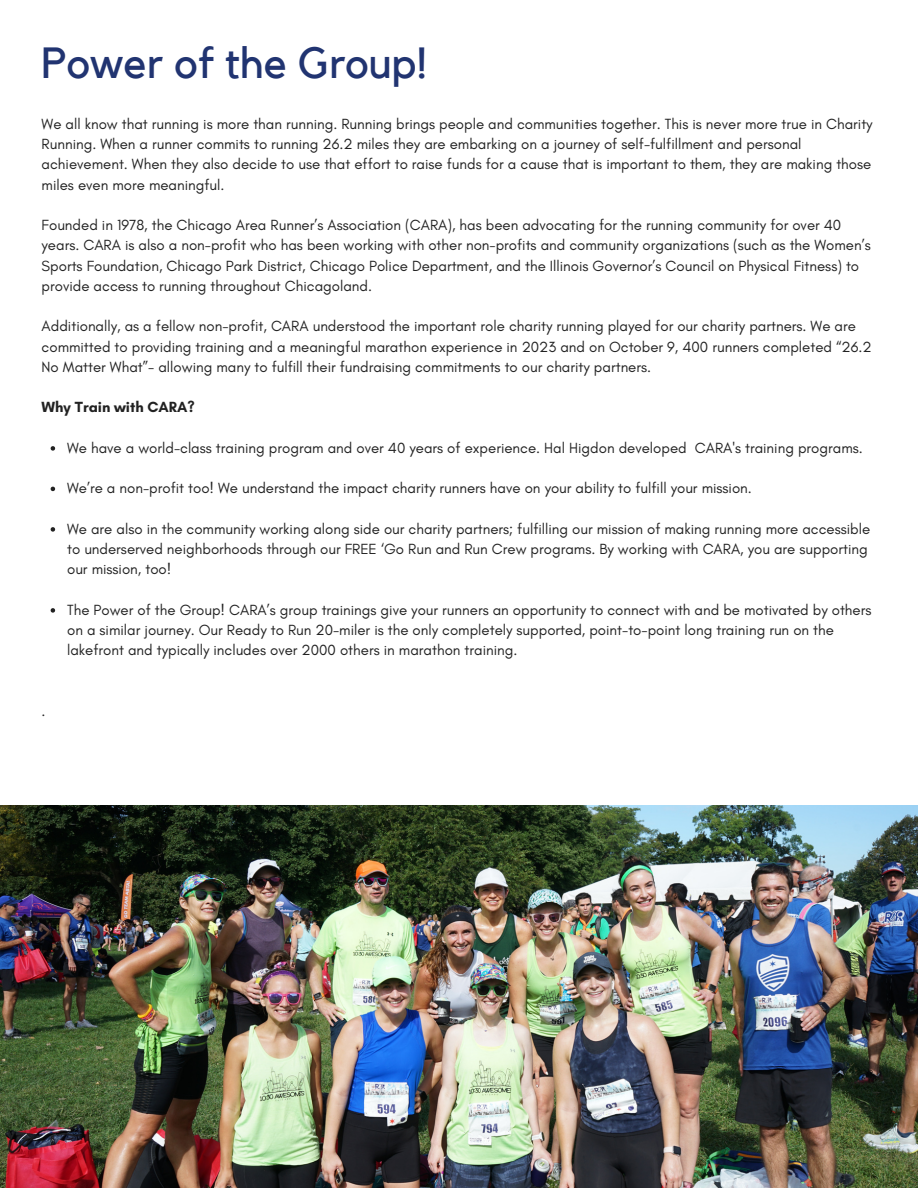
<style>
.page{position:relative;width:918px;height:1188px;background:#fff}
.page>*{position:absolute;margin:0;border:0;box-sizing:border-box;transform-origin:0 0}
.t1{font:43.5px "Kollektif";color:#213471}
.t2{font:15px/20.2px "Glacial Indifference";color:#222}
.t3{font:700 15px "Glacial Indifference";color:#222}
</style>
<div class="page">
<svg style="left:51px;top:446px;width:4px;height:5px"></svg>
<svg style="left:51px;top:487px;width:4px;height:4px"></svg>
<svg style="left:51px;top:527px;width:4px;height:5px"></svg>
<svg style="left:51px;top:608px;width:4px;height:5px"></svg>
<img style="left:0;top:806px;width:918px;height:382px">
<h1 class="t1" style="left:42px;top:43px;width:387px">Power of the Group!</h1>
<p class="t2" style="left:42px;top:114px;width:833px">We all know that running is more than running. Running brings people and communities together. This is never more true in Charity Running. When a runner commits to running 26.2 miles they are embarking on a journey of self-fulfillment and personal achievement. When they also decide to use that effort to raise funds for a cause that is important to them, they are making those miles even more meaningful.</p>
<p class="t2" style="left:42px;top:215px;width:831px">Founded in 1978, the Chicago Area Runner’s Association (CARA), has been advocating for the running community for over 40 years. CARA is also a non-profit who has been working with other non-profits and community organizations (such as the Women’s Sports Foundation, Chicago Park District, Chicago Police Department, and the Illinois Governor’s Council on Physical Fitness) to provide access to running throughout Chicagoland.</p>
<p class="t2" style="left:42px;top:316px;width:832px">Additionally, as a fellow non-profit, CARA understood the important role charity running played for our charity partners. We are committed to providing training and a meaningful marathon experience in 2023 and on October 9, 400 runners completed “26.2<br>No Matter What”- allowing many to fulfill their fundraising commitments to our charity partners.</p>
<p class="t3" style="left:42px;top:398px;width:155px">Why Train with CARA?</p>
<p class="t2" style="left:42px;top:701px;width:6px">.</p>
<p class="t2" style="left:67px;top:438px;width:797px">We have a world-class training program and over 40 years of experience. Hal Higdon developed CARA's training programs.</p>
<p class="t2" style="left:67px;top:478px;width:686px">We’re a non-profit too! We understand the impact charity runners have on your ability to fulfill your mission.</p>
<p class="t2" style="left:67px;top:519px;width:805px">We are also in the community working along side our charity partners; fulfilling our mission of making running more accessible to underserved neighborhoods through our FREE ‘Go Run and Run Crew programs. By working with CARA, you are supporting our mission, too!</p>
<p class="t2" style="left:67px;top:600px;width:806px">The Power of the Group! CARA’s group trainings give your runners an opportunity to connect with and be motivated by others on a similar journey. Our Ready to Run 20-miler is the only completely supported, point-to-point long training run on the lakefront and typically includes over 2000 others in marathon training.</p>
</div>
